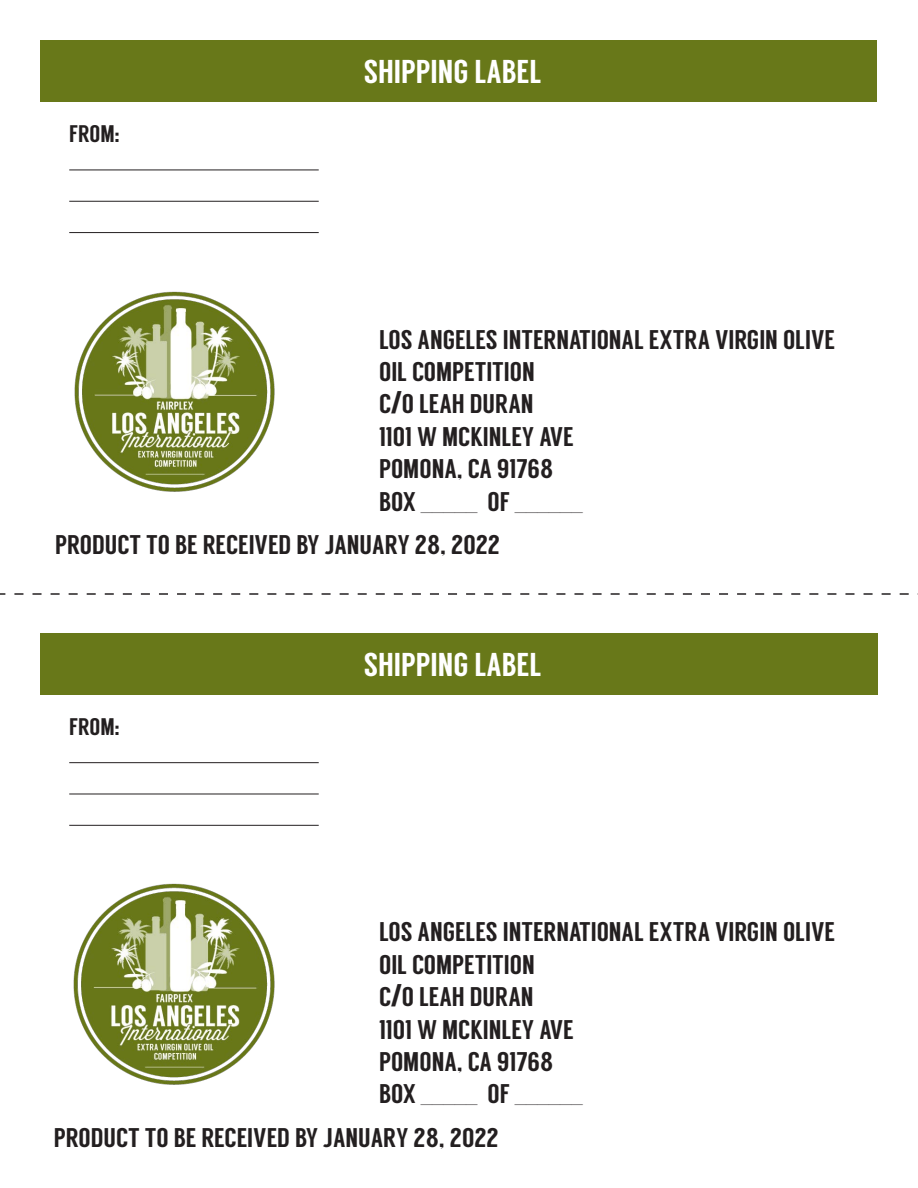
<style>
.page{position:relative;width:918px;height:1188px;background:#fff}
.page>*{position:absolute;margin:0;border:0;box-sizing:border-box;transform-origin:0 0}
.t1{font:33px "Langdon";color:#fff}
.t2{font:27px/32.4px "Langdon";color:#231f20}
.t3{font:24px "Langdon";color:#231f20}
.s1{font-family:"Impact"}
</style>
<div class="page">
<svg style="left:0;top:593px;width:918px;height:2px"></svg>
<hr style="left:69px;top:170px;width:250px;height:1px;background:#231f20">
<hr style="left:69px;top:201px;width:250px;height:1px;background:#231f20">
<hr style="left:69px;top:232px;width:250px;height:1px;background:#231f20">
<hr style="left:69px;top:762px;width:250px;height:1px;background:#231f20">
<hr style="left:69px;top:794px;width:250px;height:1px;background:#231f20">
<hr style="left:69px;top:825px;width:250px;height:1px;background:#231f20">
<div style="left:40px;top:633px;width:837px;height:61px;background:#687819"></div>
<div style="left:40px;top:40px;width:838px;height:62px;background:#687819"></div>
<img style="left:74px;top:291px;width:201px;height:201px">
<img style="left:73px;top:883px;width:202px;height:202px">
<p class="t3" style="left:69px;top:120px;width:52px">FROM:</p>
<p class="t1" style="left:364px;top:52px;width:179px">SHIPPING LABEL</p>
<p class="t2" style="left:379px;top:323px;width:457px">LOS ANGELES INTERNATIONAL EXTRA VIRGIN OLIVE<br>OIL COMPETITION</p>
<p class="t2" style="left:379px;top:388px;width:156px">C<span class="s1">/</span>O LEAH DURAN</p>
<p class="t2" style="left:379px;top:420px;width:196px">1101 W MCKINLEY AVE</p>
<p class="t2" style="left:379px;top:453px;width:176px">POMONA, CA 91768</p>
<p class="t2" style="left:379px;top:485px;width:205px">BOX _____ OF ______</p>
<p class="t2" style="left:55px;top:528px;width:446px">PRODUCT TO BE RECEIVED BY JANUARY 28, 2022</p>
<p class="t3" style="left:69px;top:713px;width:52px">FROM:</p>
<p class="t1" style="left:364px;top:645px;width:179px">SHIPPING LABEL</p>
<p class="t2" style="left:379px;top:916px;width:457px">LOS ANGELES INTERNATIONAL EXTRA VIRGIN OLIVE<br>OIL COMPETITION</p>
<p class="t2" style="left:379px;top:981px;width:156px">C<span class="s1">/</span>O LEAH DURAN</p>
<p class="t2" style="left:379px;top:1013px;width:196px">1101 W MCKINLEY AVE</p>
<p class="t2" style="left:379px;top:1045px;width:176px">POMONA, CA 91768</p>
<p class="t2" style="left:379px;top:1078px;width:205px">BOX _____ OF ______</p>
<p class="t2" style="left:54px;top:1121px;width:446px">PRODUCT TO BE RECEIVED BY JANUARY 28, 2022</p>
</div>
